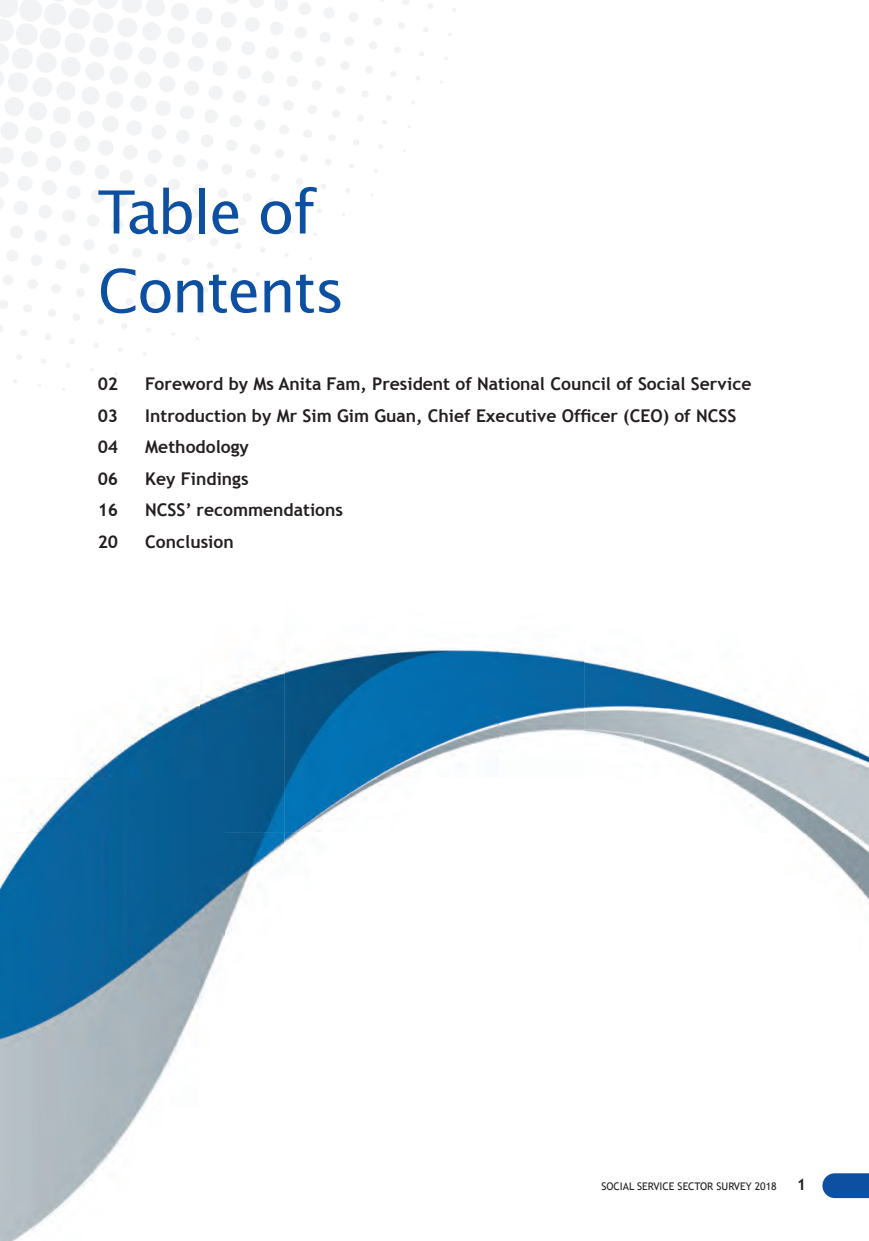
<style>
.page{position:relative;width:869px;height:1241px;background:#fff}
.page>*{position:absolute;margin:0;border:0;box-sizing:border-box;transform-origin:0 0}
.t1{font:59.5px/78.8px "Lucida Sans Std";letter-spacing:-.03em;color:#0d50a1}
.t2{font:700 17.5px/31.5px "Trebuchet MS";color:#231f20;text-align:justify}
.t3{font:700 15.75px "Trebuchet MS";color:#231f20}
.t4{font:10.5px "Trebuchet MS";color:#231f20}
</style>
<div class="page">
<img style="left:644px;top:672px;width:224px;height:527px">
<img style="left:285px;top:58px;width:359px;height:773px">
<img style="left:225px;top:893px;width:17px;height:41px">
<img style="left:0;top:893px;width:225px;height:347px">
<img style="left:31px;top:666px;width:254px;height:165px">
<img style="left:285px;top:347px;width:299px;height:62px">
<img style="left:0;top:831px;width:321px;height:62px">
<img style="left:54px;top:0;width:10px;height:2px">
<svg style="left:62px;top:210px;width:13px;height:12px"></svg>
<svg style="left:10px;top:226px;width:13px;height:12px"></svg>
<svg style="left:116px;top:194px;width:12px;height:12px"></svg>
<svg style="left:173px;top:155px;width:12px;height:12px"></svg>
<svg style="left:145px;top:175px;width:12px;height:12px"></svg>
<svg style="left:35px;top:230px;width:12px;height:12px"></svg>
<svg style="left:299px;top:3px;width:12px;height:12px"></svg>
<svg style="left:230px;top:115px;width:12px;height:12px"></svg>
<svg style="left:87px;top:215px;width:12px;height:11px"></svg>
<svg style="left:262px;top:71px;width:12px;height:12px"></svg>
<svg style="left:295px;top:27px;width:11px;height:11px"></svg>
<svg style="left:59px;top:235px;width:11px;height:11px"></svg>
<svg style="left:290px;top:51px;width:12px;height:12px"></svg>
<svg style="left:258px;top:95px;width:11px;height:11px"></svg>
<svg style="left:168px;top:179px;width:12px;height:11px"></svg>
<svg style="left:197px;top:159px;width:11px;height:12px"></svg>
<svg style="left:112px;top:219px;width:11px;height:11px"></svg>
<svg style="left:140px;top:199px;width:12px;height:11px"></svg>
<svg style="left:7px;top:250px;width:11px;height:11px"></svg>
<svg style="left:226px;top:140px;width:11px;height:11px"></svg>
<svg style="left:31px;top:255px;width:11px;height:11px"></svg>
<svg style="left:84px;top:239px;width:11px;height:11px"></svg>
<svg style="left:324px;top:8px;width:11px;height:10px"></svg>
<svg style="left:286px;top:75px;width:12px;height:12px"></svg>
<svg style="left:255px;top:120px;width:10px;height:10px"></svg>
<svg style="left:320px;top:32px;width:10px;height:10px"></svg>
<svg style="left:165px;top:204px;width:10px;height:10px"></svg>
<svg style="left:194px;top:184px;width:10px;height:10px"></svg>
<svg style="left:55px;top:260px;width:11px;height:9px"></svg>
<svg style="left:222px;top:164px;width:10px;height:10px"></svg>
<svg style="left:137px;top:224px;width:10px;height:10px"></svg>
<svg style="left:3px;top:275px;width:10px;height:10px"></svg>
<svg style="left:283px;top:100px;width:10px;height:11px"></svg>
<svg style="left:250px;top:145px;width:10px;height:9px"></svg>
<svg style="left:315px;top:57px;width:11px;height:10px"></svg>
<svg style="left:80px;top:264px;width:9px;height:9px"></svg>
<svg style="left:28px;top:279px;width:9px;height:10px"></svg>
<svg style="left:109px;top:244px;width:10px;height:10px"></svg>
<svg style="left:162px;top:229px;width:9px;height:9px"></svg>
<svg style="left:279px;top:125px;width:10px;height:10px"></svg>
<svg style="left:311px;top:80px;width:10px;height:10px"></svg>
<svg style="left:190px;top:209px;width:9px;height:9px"></svg>
<svg style="left:349px;top:12px;width:9px;height:10px"></svg>
<svg style="left:218px;top:189px;width:10px;height:9px"></svg>
<svg style="left:132px;top:249px;width:10px;height:8px"></svg>
<svg style="left:246px;top:169px;width:10px;height:9px"></svg>
<svg style="left:51px;top:284px;width:10px;height:9px"></svg>
<svg style="left:345px;top:37px;width:9px;height:9px"></svg>
<svg style="left:307px;top:105px;width:10px;height:9px"></svg>
<svg style="left:104px;top:269px;width:9px;height:8px"></svg>
<svg style="left:340px;top:61px;width:9px;height:9px"></svg>
<svg style="left:0;top:300px;width:8px;height:9px"></svg>
<svg style="left:214px;top:213px;width:8px;height:9px"></svg>
<svg style="left:275px;top:149px;width:9px;height:9px"></svg>
<svg style="left:186px;top:233px;width:8px;height:9px"></svg>
<svg style="left:243px;top:193px;width:8px;height:9px"></svg>
<svg style="left:157px;top:253px;width:9px;height:9px"></svg>
<svg style="left:76px;top:289px;width:9px;height:8px"></svg>
<svg style="left:336px;top:86px;width:9px;height:8px"></svg>
<svg style="left:303px;top:130px;width:9px;height:8px"></svg>
<svg style="left:24px;top:305px;width:8px;height:7px"></svg>
<svg style="left:129px;top:273px;width:8px;height:8px"></svg>
<svg style="left:374px;top:18px;width:8px;height:7px"></svg>
<svg style="left:271px;top:174px;width:8px;height:8px"></svg>
<svg style="left:369px;top:42px;width:8px;height:7px"></svg>
<svg style="left:48px;top:309px;width:8px;height:8px"></svg>
<svg style="left:331px;top:109px;width:9px;height:9px"></svg>
<svg style="left:300px;top:154px;width:8px;height:8px"></svg>
<svg style="left:211px;top:238px;width:7px;height:8px"></svg>
<svg style="left:182px;top:258px;width:8px;height:7px"></svg>
<svg style="left:239px;top:218px;width:7px;height:7px"></svg>
<svg style="left:0;top:325px;width:3px;height:7px"></svg>
<svg style="left:101px;top:294px;width:8px;height:7px"></svg>
<svg style="left:365px;top:66px;width:8px;height:7px"></svg>
<svg style="left:154px;top:278px;width:7px;height:7px"></svg>
<svg style="left:73px;top:314px;width:7px;height:7px"></svg>
<svg style="left:267px;top:199px;width:7px;height:7px"></svg>
<svg style="left:20px;top:329px;width:7px;height:7px"></svg>
<svg style="left:328px;top:134px;width:7px;height:7px"></svg>
<svg style="left:361px;top:90px;width:7px;height:7px"></svg>
<svg style="left:296px;top:178px;width:7px;height:7px"></svg>
<svg style="left:403px;top:0;width:6px;height:5px"></svg>
<svg style="left:126px;top:298px;width:6px;height:7px"></svg>
<svg style="left:398px;top:23px;width:7px;height:6px"></svg>
<svg style="left:207px;top:263px;width:6px;height:6px"></svg>
<svg style="left:235px;top:243px;width:7px;height:6px"></svg>
<svg style="left:324px;top:159px;width:7px;height:6px"></svg>
<svg style="left:264px;top:223px;width:6px;height:6px"></svg>
<svg style="left:394px;top:47px;width:7px;height:6px"></svg>
<svg style="left:98px;top:318px;width:6px;height:6px"></svg>
<svg style="left:357px;top:115px;width:7px;height:7px"></svg>
<svg style="left:179px;top:283px;width:6px;height:6px"></svg>
<svg style="left:45px;top:334px;width:6px;height:6px"></svg>
<svg style="left:150px;top:303px;width:6px;height:6px"></svg>
<svg style="left:291px;top:203px;width:7px;height:6px"></svg>
<svg style="left:390px;top:71px;width:6px;height:6px"></svg>
<svg style="left:353px;top:139px;width:6px;height:6px"></svg>
<svg style="left:69px;top:339px;width:6px;height:5px"></svg>
<svg style="left:121px;top:323px;width:6px;height:5px"></svg>
<svg style="left:320px;top:183px;width:6px;height:6px"></svg>
<svg style="left:386px;top:95px;width:5px;height:6px"></svg>
<svg style="left:428px;top:3px;width:5px;height:6px"></svg>
<svg style="left:232px;top:268px;width:5px;height:5px"></svg>
<svg style="left:203px;top:287px;width:5px;height:6px"></svg>
<svg style="left:17px;top:354px;width:5px;height:6px"></svg>
<svg style="left:423px;top:27px;width:5px;height:5px"></svg>
<svg style="left:175px;top:308px;width:5px;height:5px"></svg>
<svg style="left:288px;top:227px;width:6px;height:6px"></svg>
<svg style="left:260px;top:248px;width:5px;height:5px"></svg>
<svg style="left:94px;top:343px;width:5px;height:5px"></svg>
<svg style="left:419px;top:52px;width:5px;height:4px"></svg>
<svg style="left:349px;top:164px;width:5px;height:4px"></svg>
<svg style="left:41px;top:359px;width:5px;height:4px"></svg>
<svg style="left:382px;top:120px;width:5px;height:5px"></svg>
<svg style="left:316px;top:208px;width:5px;height:5px"></svg>
<svg style="left:146px;top:328px;width:5px;height:4px"></svg>
<svg style="left:256px;top:272px;width:4px;height:4px"></svg>
<svg style="left:378px;top:144px;width:5px;height:5px"></svg>
<svg style="left:415px;top:76px;width:5px;height:5px"></svg>
<svg style="left:345px;top:188px;width:5px;height:5px"></svg>
<svg style="left:228px;top:293px;width:4px;height:4px"></svg>
<svg style="left:66px;top:364px;width:4px;height:4px"></svg>
<svg style="left:411px;top:100px;width:4px;height:5px"></svg>
<svg style="left:285px;top:252px;width:3px;height:5px"></svg>
<svg style="left:373px;top:169px;width:5px;height:3px"></svg>
<svg style="left:313px;top:232px;width:4px;height:4px"></svg>
<svg style="left:402px;top:149px;width:4px;height:3px"></svg>
<svg style="left:370px;top:193px;width:3px;height:4px"></svg>
<svg style="left:822px;top:1172px;width:46px;height:25px"></svg>
<h1 class="t1" style="left:98px;top:174px;width:248px">Table of<br>Contents</h1>
<p class="t2" style="left:98px;top:368px;width:22px">02<br>03<br>04<br>06<br>16<br>20</p>
<p class="t2" style="left:145px;top:368px;width:607px;text-align:left">Foreword by Ms Anita Fam, President of National Council of Social Service Introduction by Mr Sim Gim Guan, Chief Executive Officer (CEO) of NCSS Methodology<br>Key Findings<br>NCSS’ recommendations<br>Conclusion</p>
<p class="t4" style="left:601px;top:1179px;width:177px">SOCIAL SERVICE SECTOR SURVEY 2018</p>
<p class="t3" style="left:796px;top:1173px;width:11px">1</p>
</div>
